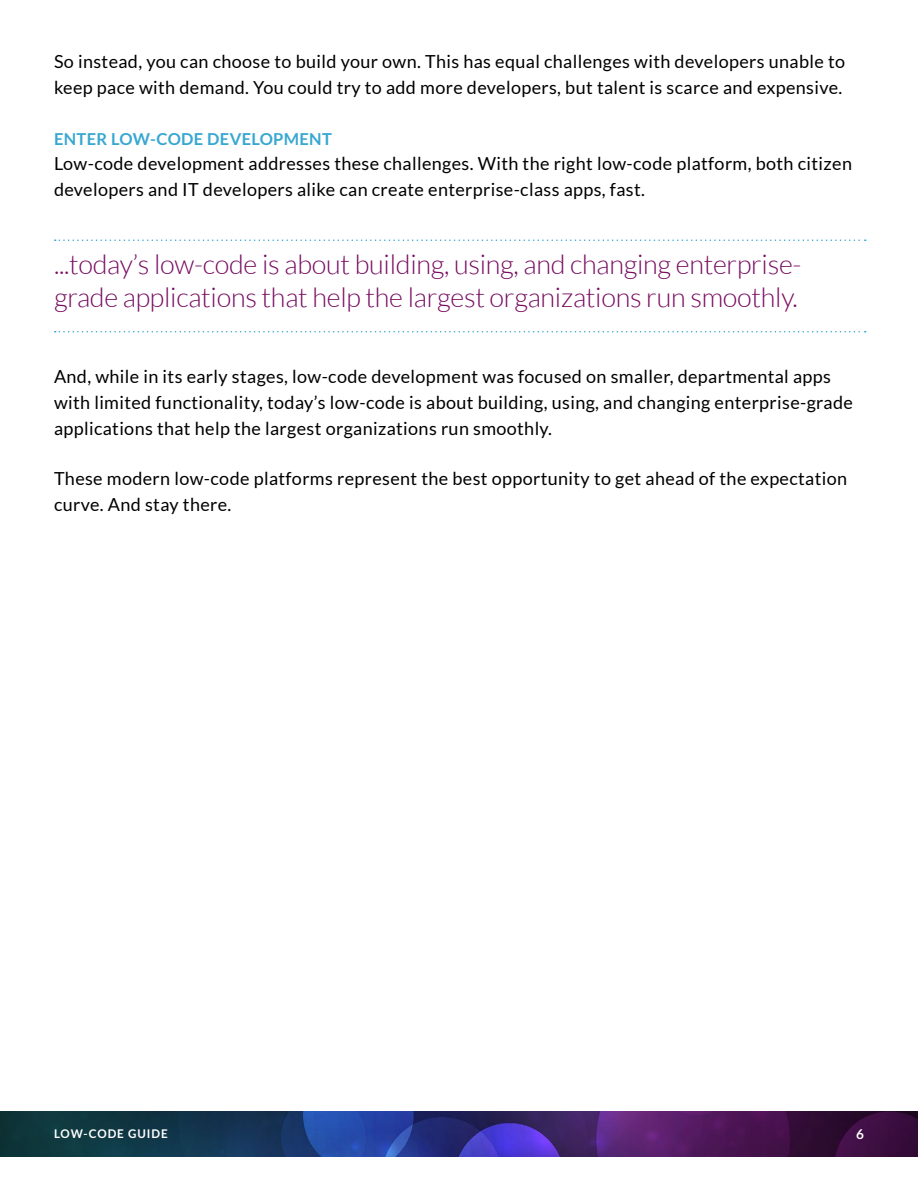
<style>
.page{position:relative;width:918px;height:1188px;background:#fff}
.page>*{position:absolute;margin:0;border:0;box-sizing:border-box;transform-origin:0 0}
.t1{font:300 27px/33px "Lato";letter-spacing:-.01em;color:#770b60}
.t2{font:18px/25.5px "Lato";letter-spacing:.02em;color:#000}
.t3{font:700 16.5px "Lato";letter-spacing:.02em;color:#38a7d1}
.t4{font:700 13.5px "Lato";color:#fff}
.t5{font:700 12px "Lato";letter-spacing:.08em;color:#fff}
</style>
<div class="page">
<img style="left:0;top:1111px;width:918px;height:46px">
<svg style="left:55px;top:239px;width:811px;height:2px"></svg>
<svg style="left:55px;top:331px;width:811px;height:1px"></svg>
<p class="t2" style="left:54px;top:49px;width:793px">So instead, you can choose to build your own. This has equal challenges with developers unable to keep pace with demand. You could try to add more developers, but talent is scarce and expensive.</p>
<p class="t3" style="left:54px;top:130px;width:279px">ENTER LOW-CODE DEVELOPMENT</p>
<p class="t2" style="left:54px;top:151px;width:800px">Low-code development addresses these challenges. With the right low-code platform, both citizen developers and IT developers alike can create enterprise-class apps, fast.</p>
<h1 class="t1" style="left:54px;top:248px;width:749px">...today’s low-code is about building, using, and changing enterprise&shy;grade applications that help the largest organizations run smoothly.</h1>
<p class="t2" style="left:54px;top:364px;width:800px">And, while in its early stages, low-code development was focused on smaller, departmental apps with limited functionality, today’s low-code is about building, using, and changing enterprise-grade applications that help the largest organizations run smoothly.</p>
<p class="t2" style="left:54px;top:466px;width:795px">These modern low-code platforms represent the best opportunity to get ahead of the expectation curve. And stay there.</p>
<p class="t5" style="left:54px;top:1126px;width:115px">LOW-CODE GUIDE</p>
<p class="t4" style="left:856px;top:1126px;width:9px">6</p>
</div>
